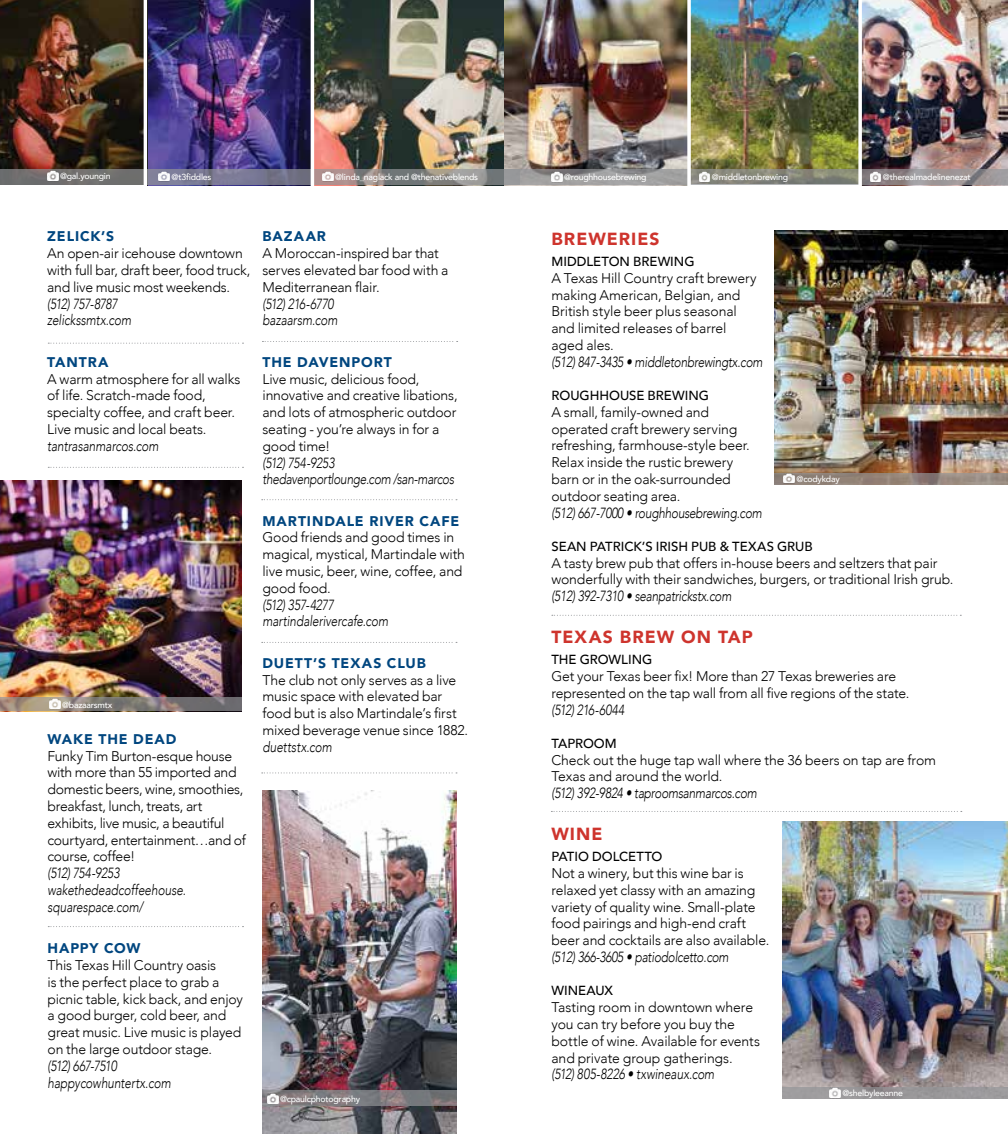
<style>
.page{position:relative;width:1008px;height:1134px;background:#fff}
.page>*{position:absolute;margin:0;border:0;box-sizing:border-box;transform-origin:0 0}
.t1{font:900 17.5px "Avenir";letter-spacing:.06em;color:#ce342d}
.t2{font:italic 300 14.7px/16.8px "Avenir";letter-spacing:-.02em;color:#000;scale:.81 1}
.t3{font:italic 300 14.7px "Avenir";letter-spacing:.005em;color:#000;scale:.81 1}
.t4{font:300 14px/16.8px "Avenir";letter-spacing:-.01em;color:#000}
.t5{font:900 14px "Avenir";letter-spacing:.065em;color:#00467f}
.t6{font:500 13.12px "Avenir";color:#000}
.t7{font:500 8.75px "Avenir";letter-spacing:-.025em;color:#fff}
</style>
<div class="page">
<img style="left:0;top:0;width:144px;height:169px">
<img style="left:263px;top:790px;width:194px;height:344px">
<img style="left:0;top:481px;width:242px;height:217px">
<img style="left:314px;top:0;width:373px;height:169px">
<img style="left:149px;top:0;width:162px;height:169px">
<img style="left:691px;top:0;width:317px;height:169px">
<svg style="left:0;top:169px;width:504px;height:16px;background:#7e7c83"></svg>
<svg style="left:322px;top:171px;width:11px;height:11px"></svg>
<svg style="left:159px;top:171px;width:11px;height:11px"></svg>
<hr style="left:311px;top:0;width:3px;height:189px;background:#fff">
<hr style="left:144px;top:0;width:3px;height:189px;background:#fff">
<svg style="left:47px;top:170px;width:11px;height:11px"></svg>
<svg style="left:504px;top:169px;width:504px;height:16px;background:#92918e"></svg>
<svg style="left:699px;top:171px;width:11px;height:11px"></svg>
<svg style="left:870px;top:171px;width:11px;height:11px"></svg>
<svg style="left:551px;top:171px;width:11px;height:11px"></svg>
<svg style="left:687px;top:0;width:4px;height:186px"></svg>
<svg style="left:858px;top:0;width:4px;height:186px"></svg>
<img style="left:782px;top:822px;width:226px;height:265px">
<img style="left:774px;top:230px;width:234px;height:244px">
<svg style="left:782px;top:1087px;width:226px;height:12px;background:#999799"></svg>
<svg style="left:774px;top:474px;width:234px;height:11px;background:#93857b"></svg>
<svg style="left:784px;top:473px;width:11px;height:11px"></svg>
<svg style="left:830px;top:1087px;width:11px;height:11px"></svg>
<svg style="left:0;top:698px;width:242px;height:13px;background:#877f78"></svg>
<svg style="left:49px;top:699px;width:11px;height:11px"></svg>
<svg style="left:262px;top:1090px;width:195px;height:16px;background:#7f7a7e"></svg>
<svg style="left:267px;top:1093px;width:11px;height:11px"></svg>
<svg style="left:48px;top:343px;width:196px;height:1px"></svg>
<svg style="left:262px;top:341px;width:196px;height:1px"></svg>
<svg style="left:262px;top:499px;width:195px;height:1px"></svg>
<svg style="left:262px;top:642px;width:195px;height:1px"></svg>
<svg style="left:262px;top:773px;width:195px;height:1px"></svg>
<svg style="left:552px;top:615px;width:409px;height:1px"></svg>
<svg style="left:551px;top:811px;width:411px;height:1px"></svg>
<svg style="left:48px;top:467px;width:196px;height:1px"></svg>
<svg style="left:48px;top:926px;width:196px;height:1px"></svg>
<p class="t7" style="left:60px;top:169px;width:52px">@gal.youngin</p>
<p class="t7" style="left:172px;top:170px;width:41px">@t3fiddles</p>
<p class="t7" style="left:335px;top:170px;width:145px">@linda_naglack and @thenativeblends</p>
<p class="t5" style="left:47px;top:225px;width:69px">ZELICK’S</p>
<p class="t4" style="left:47px;top:245px;width:205px">An open-air icehouse downtown with full bar, draft beer, food truck, and live music most weekends.</p>
<p class="t2" style="left:47px;top:295px;width:105px">(512) 757-8787 zelickssmtx.com</p>
<p class="t5" style="left:47px;top:350px;width:63px">TANTRA</p>
<p class="t4" style="left:47px;top:370px;width:195px">A warm atmosphere for all walks of life. Scratch-made food, specialty coffee, and craft beer.<br>Live music and local beats.</p>
<p class="t2" style="left:47px;top:437px;width:139px">tantrasanmarcos.com</p>
<p class="t7" style="left:62px;top:697px;width:52px">@bazaarsmtx</p>
<p class="t5" style="left:48px;top:727px;width:131px">WAKE THE DEAD</p>
<p class="t4" style="left:48px;top:747px;width:200px">Funky Tim Burton-esque house with more than 55 imported and domestic beers, wine, smoothies, breakfast, lunch, treats, art exhibits, live music, a beautiful courtyard, entertainment…and of course, coffee!</p>
<p class="t2" style="left:48px;top:865px;width:172px">(512) 754-9253 wakethedeadcoffeehouse. squarespace.com/</p>
<p class="t5" style="left:48px;top:936px;width:95px">HAPPY COW</p>
<p class="t4" style="left:48px;top:957px;width:197px">This Texas Hill Country oasis<br>is the perfect place to grab a picnic table, kick back, and enjoy a good burger, cold beer, and great music. Live music is played on the large outdoor stage.</p>
<p class="t2" style="left:48px;top:1057px;width:154px">(512) 667-7510 happycowhuntertx.com</p>
<p class="t5" style="left:262px;top:225px;width:65px">BAZAAR</p>
<p class="t4" style="left:262px;top:245px;width:188px">A Moroccan-inspired bar that serves elevated bar food with a<br>Mediterranean flair.</p>
<p class="t2" style="left:262px;top:295px;width:94px">(512) 216-6770 bazaarsm.com</p>
<p class="t5" style="left:262px;top:350px;width:131px">THE DAVENPORT</p>
<p class="t4" style="left:262px;top:370px;width:197px">Live music, delicious food, innovative and creative libations, and lots of atmospheric outdoor seating - you’re always in for a good time!</p>
<p class="t2" style="left:262px;top:454px;width:238px">(512) 754-9253 thedavenportlounge.com /san-marcos</p>
<p class="t5" style="left:262px;top:509px;width:198px">MARTINDALE RIVER CAFE</p>
<p class="t4" style="left:262px;top:529px;width:204px">Good friends and good times in magical, mystical, Martindale with live music, beer, wine, coffee, and good food.</p>
<p class="t2" style="left:262px;top:596px;width:157px">(512) 357-4277 martindalerivercafe.com</p>
<p class="t5" style="left:262px;top:651px;width:165px">DUETT’S TEXAS CLUB</p>
<p class="t4" style="left:262px;top:671px;width:207px">The club not only serves as a live music space with elevated bar food but is also Martindale’s first mixed beverage venue since 1882.</p>
<p class="t3" style="left:262px;top:738px;width:87px">duettstx.com</p>
<p class="t7" style="left:280px;top:1092px;width:82px">@cpaulcphotography</p>
<p class="t7" style="left:564px;top:170px;width:84px">@roughhousebrewing</p>
<p class="t7" style="left:712px;top:170px;width:78px">@middletonbrewing</p>
<p class="t7" style="left:883px;top:170px;width:89px">@therealmadelinenezat</p>
<p class="t1" style="left:551px;top:224px;width:110px">BREWERIES</p>
<p class="t6" style="left:551px;top:250px;width:145px">MIDDLETON BREWING</p>
<p class="t4" style="left:551px;top:270px;width:207px">A Texas Hill Country craft brewery making American, Belgian, and<br>British style beer plus seasonal and limited releases of barrel aged ales.</p>
<p class="t2" style="left:551px;top:353px;width:262px">(512) 847-3435 • middletonbrewingtx.com</p>
<p class="t6" style="left:551px;top:384px;width:159px">ROUGHHOUSE BREWING</p>
<p class="t4" style="left:551px;top:404px;width:200px">A small, family-owned and operated craft brewery serving refreshing, farmhouse-style beer.<br>Relax inside the rustic brewery barn or in the oak-surrounded outdoor seating area.</p>
<p class="t2" style="left:551px;top:504px;width:261px">(512) 667-7000 • roughhousebrewing.com</p>
<p class="t6" style="left:551px;top:535px;width:263px">SEAN PATRICK’S IRISH PUB &amp; TEXAS GRUB</p>
<p class="t4" style="left:551px;top:554px;width:404px">A tasty brew pub that offers in-house beers and seltzers that pair wonderfully with their sandwiches, burgers, or traditional Irish grub.</p>
<p class="t2" style="left:551px;top:588px;width:224px">(512) 392-7310 • seanpatrickstx.com</p>
<p class="t1" style="left:551px;top:622px;width:203px">TEXAS BREW ON TAP</p>
<p class="t6" style="left:551px;top:648px;width:102px">THE GROWLING</p>
<p class="t4" style="left:551px;top:668px;width:360px">Get your Texas beer fix! More than 27 Texas breweries are represented on the tap wall from all five regions of the state.</p>
<p class="t2" style="left:551px;top:701px;width:92px">(512) 216-6044</p>
<p class="t6" style="left:551px;top:732px;width:67px">TAPROOM</p>
<p class="t4" style="left:551px;top:751px;width:386px">Check out the huge tap wall where the 36 beers on tap are from<br>Texas and around the world.</p>
<p class="t2" style="left:551px;top:785px;width:255px">(512) 392-9824 • taproomsanmarcos.com</p>
<p class="t1" style="left:551px;top:819px;width:53px">WINE</p>
<p class="t6" style="left:551px;top:845px;width:113px">PATIO DOLCETTO</p>
<p class="t4" style="left:551px;top:865px;width:219px">Not a winery, but this wine bar is relaxed yet classy with an amazing variety of quality wine. Small-plate food pairings and high-end craft beer and cocktails are also available.</p>
<p class="t2" style="left:551px;top:949px;width:220px">(512) 366-3605 • patiodolcetto.com</p>
<p class="t6" style="left:551px;top:979px;width:63px">WINEAUX</p>
<p class="t4" style="left:551px;top:999px;width:210px">Tasting room in downtown where you can try before you buy the bottle of wine. Available for events and private group gatherings.</p>
<p class="t2" style="left:551px;top:1066px;width:203px">(512) 805-8226 • txwineaux.com</p>
<p class="t7" style="left:797px;top:471px;width:45px">@codykday</p>
<p class="t7" style="left:843px;top:1086px;width:62px">@shelbyleeanne</p>
</div>
